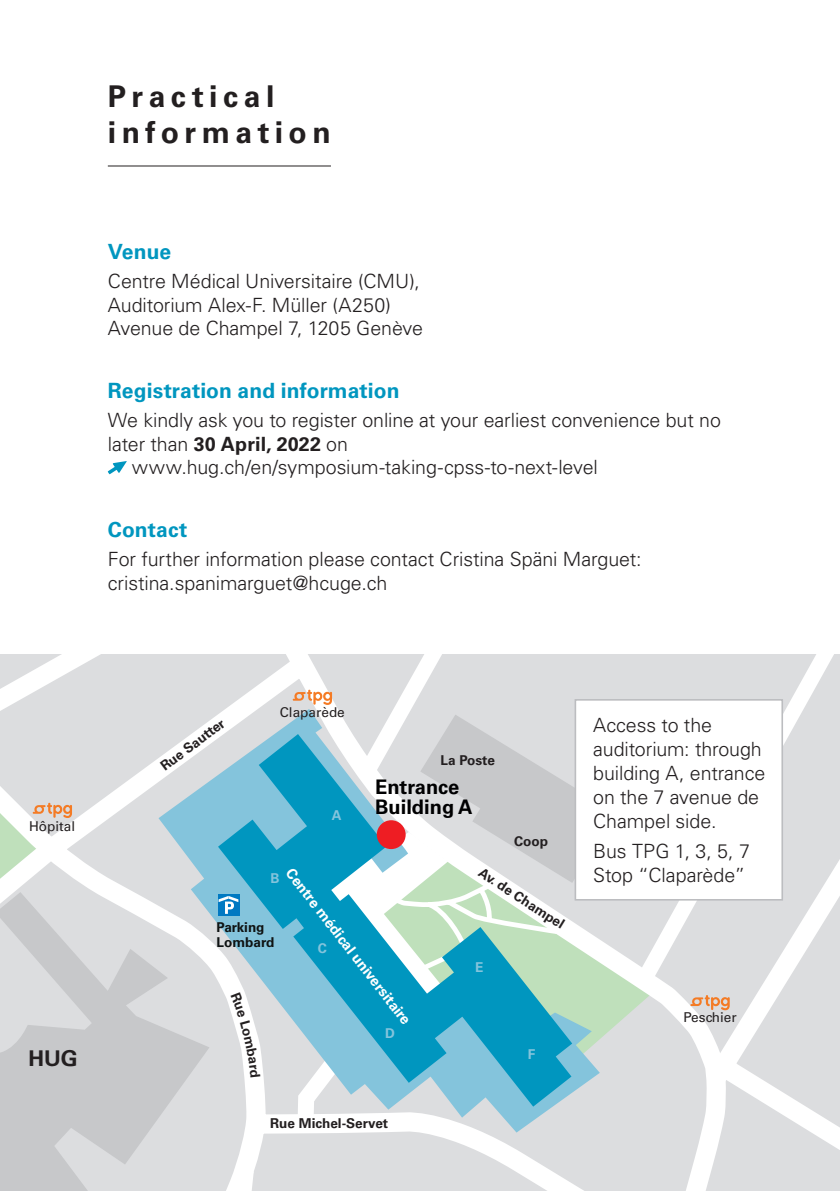
<style>
.page{position:relative;width:840px;height:1191px;background:#fff}
.page>*{position:absolute;margin:0;border:0;box-sizing:border-box;transform-origin:0 0}
.t1{font:700 30px/36px "Univers LT Std";letter-spacing:.18em;color:#231f20}
.t2{font:700 21.6px "Univers LT Std";color:#231f20}
.t3{font:700 21px "Univers LT Std";letter-spacing:.005em;color:#0096bf}
.t4{font:700 20px/20px "Univers LT Std";color:#000001}
.t5{font:300 19.6px/24px "Univers LT Std";letter-spacing:-.005em;color:#231f20}
.t6{font:700 19.6px "Univers LT Std";letter-spacing:.005em;color:#231f20}
.t7{font:700 14.6px "Univers LT Std";color:#fff}
.t8{font:700 13.6px "Univers LT Std";color:#231f20}
.t9{font:13.6px "Univers LT Std";color:#231f20}
.t10{font:700 13.6px/14.6px "Univers LT Std";color:#0f1313}
.t11{font:700 13.6px "Univers LT Std";color:#84c4dc}
.s1{font-weight:300}
</style>
<div class="page">
<hr style="left:108px;top:165px;width:223px;height:1px;background:#231f20">
<svg style="left:108px;top:461px;width:19px;height:13px"></svg>
<svg style="left:238px;top:654px;width:452px;height:537px;background:#a6cedb"></svg>
<svg style="left:238px;top:1149px;width:27px;height:42px"></svg>
<div style="left:218px;top:894px;width:21px;height:21px;background:#0079c2"></div>
<svg style="left:292px;top:689px;width:40px;height:16px"></svg>
<svg style="left:346px;top:654px;width:493px;height:348px;background:#e0e1e2"></svg>
<svg style="left:690px;top:723px;width:149px;height:468px"></svg>
<svg style="left:690px;top:995px;width:39px;height:15px"></svg>
<svg style="left:0;top:654px;width:238px;height:537px;background:#d4d9dc"></svg>
<div style="left:575px;top:700px;width:206px;height:199px;background:#fff"></div>
<div style="left:574px;top:699px;width:208px;height:201px;border:2px solid #bcbdc0"></div>
<svg style="left:314px;top:714px;width:301px;height:305px"></svg>
<svg style="left:231px;top:992px;width:29px;height:85px"></svg>
<h1 class="t1" style="left:108px;top:78px;width:224px">Practical information</h1>
<p class="t3" style="left:108px;top:239px;width:65px">Venue</p>
<p class="t5" style="left:108px;top:269px;width:316px;line-height:23.4px">Centre Médical Universitaire (CMU),<br>Auditorium Alex-F. Müller (A250)<br>Avenue de Champel 7, 1205 Genève</p>
<p class="t3" style="left:108px;top:378px;width:293px">Registration and information</p>
<p class="t5" style="left:108px;top:408px;width:614px">We kindly ask you to register online at your earliest convenience but no</p>
<p class="t6" style="left:108px;top:432px;width:241px"><span class="s1">later than</span> 30 April, 2022 <span class="s1">on</span></p>
<p class="t5" style="left:132px;top:455px;width:467px">www.hug.ch/en/symposium-taking-cpss-to-next-level</p>
<p class="t3" style="left:108px;top:517px;width:81px">Contact</p>
<p class="t5" style="left:108px;top:547px;width:535px;line-height:23.4px">For further information please contact Cristina Späni Marguet: cristina.spanimarguet@hcuge.ch</p>
<p class="t9" style="left:29px;top:818px;width:47px">Hôpital</p>
<p class="t2" style="left:28px;top:1045px;width:51px">HUG</p>
<p class="t8" style="left:157px;top:761px;width:78px;rotate:-37deg">Rue Sautter</p>
<p class="t9" style="left:280px;top:704px;width:66px">Claparède</p>
<p class="t11" style="left:332px;top:807px;width:11px">A</p>
<p class="t8" style="left:440px;top:752px;width:56px">La Poste</p>
<p class="t4" style="left:375px;top:777px;width:99px">Entrance<br>Building A</p>
<p class="t8" style="left:514px;top:833px;width:35px">Coop</p>
<p class="t7" style="left:295px;top:864px;width:195px;rotate:52deg">Centre médical universitaire</p>
<p class="t11" style="left:270px;top:870px;width:11px">B</p>
<p class="t10" style="left:216px;top:920px;width:59px">Parking<br>Lombard</p>
<p class="t11" style="left:318px;top:940px;width:11px">C</p>
<p class="t11" style="left:385px;top:1025px;width:11px">D</p>
<p class="t8" style="left:270px;top:1115px;width:119px">Rue Michel-Servet</p>
<p class="t8" style="left:484px;top:864px;width:40px;rotate:34deg">Av. de</p>
<p class="t11" style="left:475px;top:959px;width:10px">E</p>
<p class="t11" style="left:527px;top:1046px;width:9px">F</p>
<p class="t5" style="left:593px;top:713px;width:174px">Access to the auditorium: through building A, entrance on the 7 avenue de<br>Champel side.</p>
<p class="t5" style="left:593px;top:838px;width:158px">Bus TPG 1, 3, 5, 7<br>Stop “Claparède”</p>
<p class="t9" style="left:683px;top:1009px;width:55px">Peschier</p>
</div>
